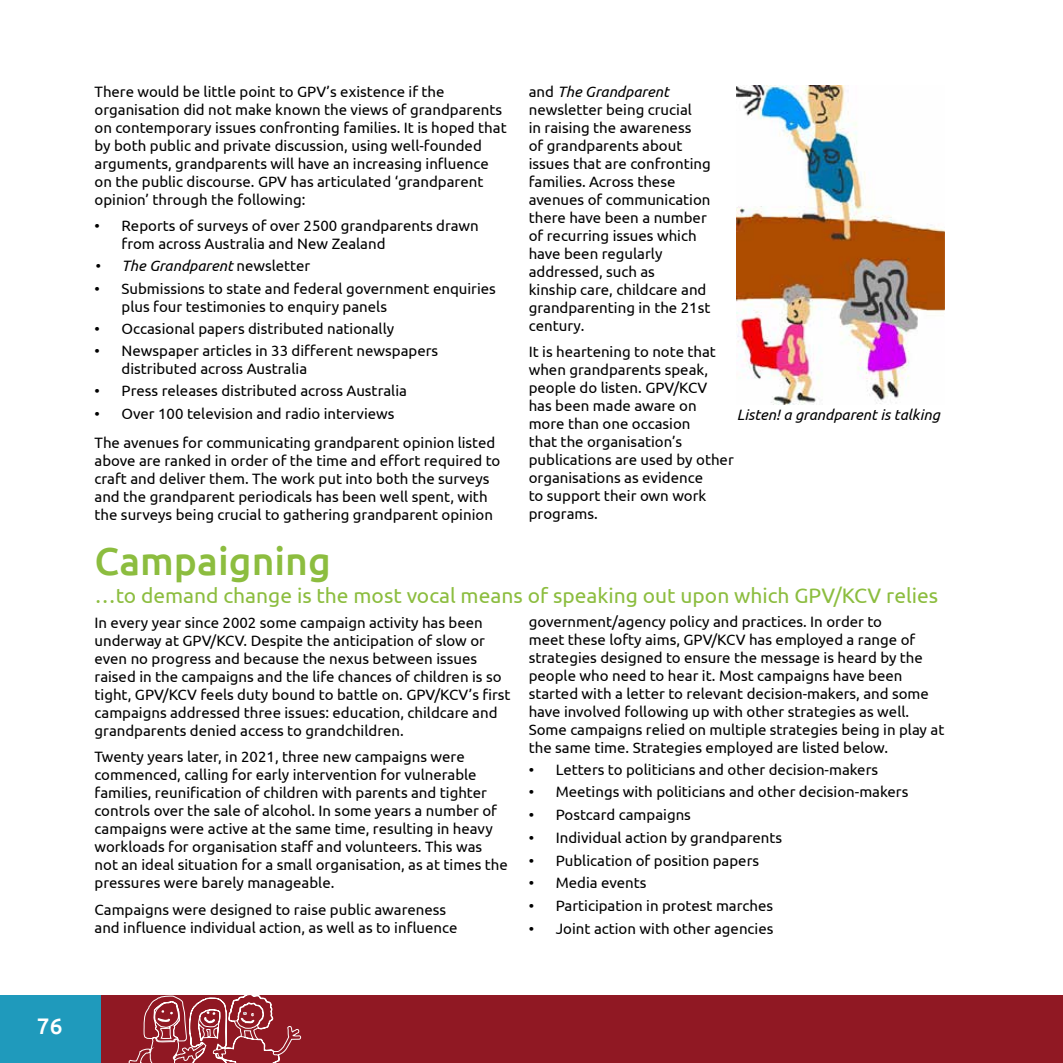
<style>
.page{position:relative;width:1063px;height:1063px;background:#fff}
.page>*{position:absolute;margin:0;border:0;box-sizing:border-box;transform-origin:0 0}
.t1{font:500 39px "Ubuntu";color:#8cbd3f}
.t2{font:500 22.5px "Ubuntu";color:#fff}
.t3{font:21px "Ubuntu";color:#8cbd3f}
.t4{font:15px/18px "Ubuntu";color:#000}
.t5{font:italic 15px "Ubuntu";color:#000}
.s1{font-style:normal}
.s2{font-style:italic}
</style>
<div class="page">
<div style="left:0;top:996px;width:101px;height:67px;background:#1f9abc"></div>
<div style="left:101px;top:996px;width:962px;height:67px;background:#901823"></div>
<svg style="left:127px;top:995px;width:174px;height:68px"></svg>
<img style="left:737px;top:85px;width:208px;height:320px">
<h2 class="t2" style="left:37px;top:1012px;width:27px">76</h2>
<p class="t4" style="left:95px;top:82px;width:414px">There would be little point to GPV’s existence if the organisation did not make known the views of grandparents on contemporary issues confronting families. It is hoped that by both public and private discussion, using well-founded arguments, grandparents will have an increasing influence on the public discourse. GPV has articulated ‘grandparent opinion’ through the following:</p>
<p class="t4" style="left:122px;top:216px;width:359px;text-indent:-27px">• Reports of surveys of over 2500 grandparents drawn from across Australia and New Zealand</p>
<p class="t5" style="left:95px;top:257px;width:217px">• The Grandparent <span class="s1">newsletter</span></p>
<p class="t4" style="left:122px;top:279px;width:376px;text-indent:-27px">• Submissions to state and federal government enquiries plus four testimonies to enquiry panels</p>
<p class="t4" style="left:95px;top:319px;width:301px">• Occasional papers distributed nationally</p>
<p class="t4" style="left:122px;top:341px;width:318px;text-indent:-27px">• Newspaper articles in 33 different newspapers distributed across Australia</p>
<p class="t4" style="left:95px;top:382px;width:314px">• Press releases distributed across Australia</p>
<p class="t4" style="left:95px;top:398px;width:402px;line-height:29.1px">• Over 100 television and radio interviews<br>The avenues for communicating grandparent opinion listed</p>
<p class="t4" style="left:95px;top:451px;width:407px">above are ranked in order of the time and effort required to craft and deliver them. The work put into both the surveys and the grandparent periodicals has been well spent, with the surveys being crucial to gathering grandparent opinion</p>
<p class="t4" style="left:529px;top:82px;width:184px">and <span class="s2">The Grandparent </span>newsletter being crucial<br>in raising the awareness<br>of grandparents about issues that are confronting families. Across these avenues of communication there have been a number of recurring issues which have been regularly addressed, such as<br>kinship care, childcare and grandparenting in the 21st century.</p>
<p class="t4" style="left:529px;top:342px;width:207px">It is heartening to note that when grandparents speak, people do listen. GPV/KCV has been made aware on more than one occasion<br>that the organisation’s publications are used by other organisations as evidence<br>to support their own work programs.</p>
<p class="t5" style="left:737px;top:406px;width:205px">Listen! a grandparent is talking</p>
<h1 class="t1" style="left:95px;top:537px;width:238px">Campaigning</h1>
<h3 class="t3" style="left:95px;top:583px;width:845px">…to demand change is the most vocal means of speaking out upon which GPV/KCV relies</h3>
<p class="t4" style="left:95px;top:613px;width:418px">In every year since 2002 some campaign activity has been underway at GPV/KCV. Despite the anticipation of slow or even no progress and because the nexus between issues raised in the campaigns and the life chances of children is so tight, GPV/KCV feels duty bound to battle on. GPV/KCV’s first campaigns addressed three issues: education, childcare and grandparents denied access to grandchildren.</p>
<p class="t4" style="left:95px;top:748px;width:415px">Twenty years later, in 2021, three new campaigns were commenced, calling for early intervention for vulnerable families, reunification of children with parents and tighter controls over the sale of alcohol. In some years a number of campaigns were active at the same time, resulting in heavy workloads for organisation staff and volunteers. This was not an ideal situation for a small organisation, as at times the pressures were barely manageable.</p>
<p class="t4" style="left:95px;top:900px;width:365px">Campaigns were designed to raise public awareness and influence individual action, as well as to influence</p>
<p class="t4" style="left:529px;top:612px;width:417px">government/agency policy and practices. In order to<br>meet these lofty aims, GPV/KCV has employed a range of strategies designed to ensure the message is heard by the people who need to hear it. Most campaigns have been started with a letter to relevant decision-makers, and some have involved following up with other strategies as well.<br>Some campaigns relied on multiple strategies being in play at the same time. Strategies employed are listed below.</p>
<p class="t4" style="left:529px;top:760px;width:351px">• Letters to politicians and other decision-makers</p>
<p class="t4" style="left:529px;top:783px;width:381px">• Meetings with politicians and other decision-makers</p>
<p class="t4" style="left:529px;top:805px;width:164px">• Postcard campaigns</p>
<p class="t4" style="left:529px;top:828px;width:255px">• Individual action by grandparents</p>
<p class="t4" style="left:529px;top:851px;width:232px">• Publication of position papers</p>
<p class="t4" style="left:529px;top:873px;width:119px">• Media events</p>
<p class="t4" style="left:529px;top:896px;width:246px">• Participation in protest marches</p>
<p class="t4" style="left:529px;top:919px;width:246px">• Joint action with other agencies</p>
</div>
